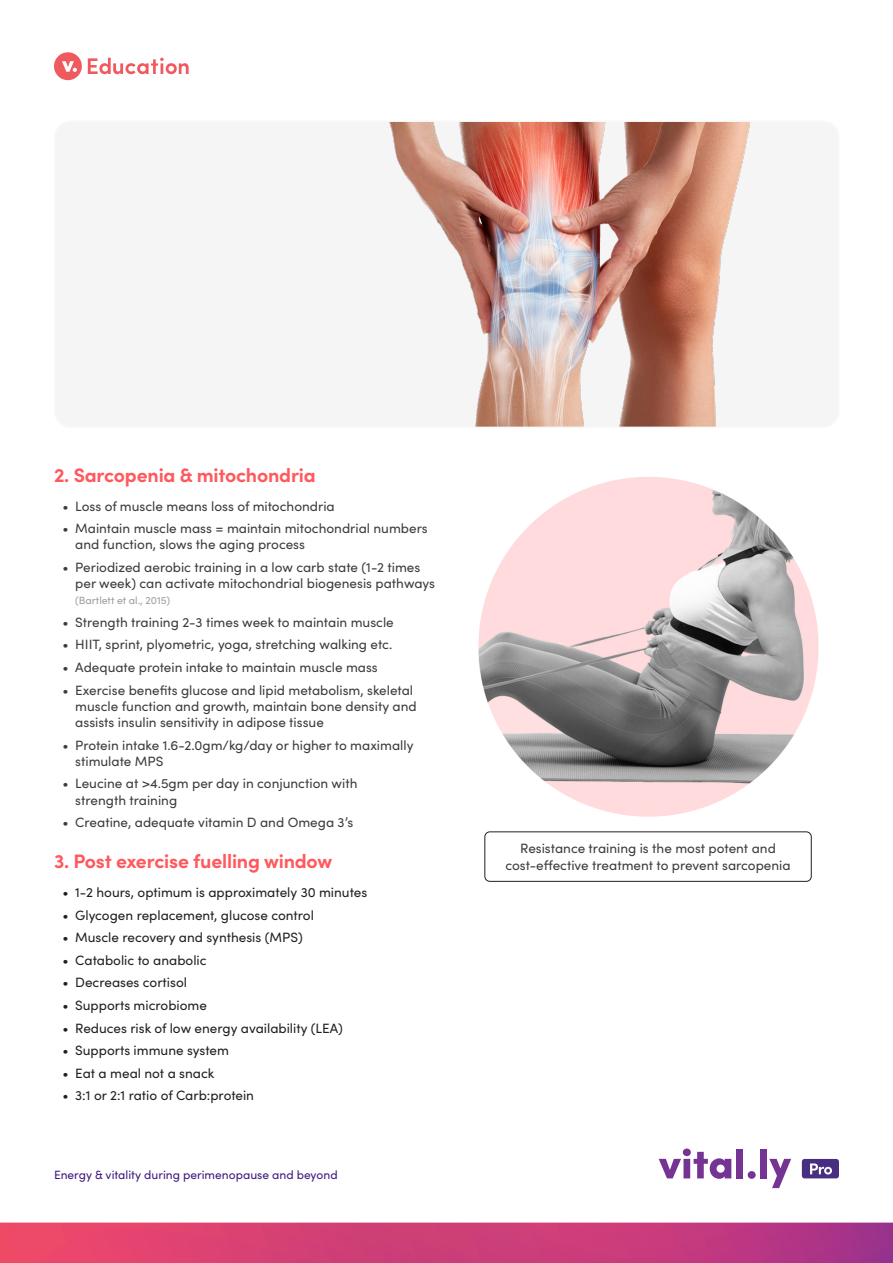
<style>
.page{position:relative;width:893px;height:1263px;background:#fff}
.page>*{position:absolute;margin:0;border:0;box-sizing:border-box;transform-origin:0 0}
.Subhead{font:700 19.5px "Sofia Pro";letter-spacing:-.01em;color:#ff595e}
.BULLETS{font:13.5px/16.2px "Sofia Pro";color:#3c3c3c}
.t1{font:13.5px "Sofia Pro";color:#231f20}
.t2{font:12px "Sofia Pro";color:#401881}
.t3{font:10.5px "Sofia Pro";color:#9d9d9d}
</style>
<div class="page">
<svg style="left:0;top:1222px;width:893px;height:41px;background:#ce407a"></svg>
<svg style="left:659px;top:1148px;width:72px;height:31px"></svg>
<div style="left:736px;top:1148px;width:7px;height:30px;background:#753393"></div>
<div style="left:748px;top:1171px;width:8px;height:8px;background:#753393;border-radius:50%"></div>
<div style="left:760px;top:1148px;width:7px;height:30px;background:#753393"></div>
<svg style="left:769px;top:1159px;width:22px;height:29px"></svg>
<div style="left:802px;top:1159px;width:37px;height:19px;background:#482e81;border-radius:3px"></div>
<svg style="left:810px;top:1163px;width:22px;height:11px"></svg>
<svg style="left:88px;top:58px;width:101px;height:16px"></svg>
<div style="left:54px;top:52px;width:28px;height:28px;background:#f05a5f;border-radius:50%"></div>
<svg style="left:62px;top:61px;width:15px;height:11px"></svg>
<div style="left:55px;top:121px;width:784px;height:306px;background:#f5f5f5;border-radius:16px"></div>
<img style="left:389px;top:123px;width:361px;height:302px">
<div style="left:54px;top:120px;width:786px;height:308px;border:2px solid #f9f9f9;border-radius:16px"></div>
<img style="left:478px;top:477px;width:341px;height:340px">
<div style="left:484px;top:831px;width:328px;height:51px;border:1px solid #231f20;border-radius:5px"></div>
<p class="Subhead" style="left:54px;top:460px;width:263px">2. Sarcopenia &amp; mitochondria</p>
<p class="BULLETS" style="left:63px;top:497px;width:274px">• Loss of muscle means loss of mitochondria</p>
<p class="BULLETS" style="left:75px;top:519px;width:354px;text-indent:-13px">• Maintain muscle mass = maintain mitochondrial numbers and function, slows the aging process</p>
<p class="BULLETS" style="left:75px;top:558px;width:361px;text-indent:-13px">• Periodized aerobic training in a low carb state (1-2 times per week) can activate mitochondrial biogenesis pathways</p>
<p class="t3" style="left:75px;top:593px;width:97px">(Bartlett et al., 2015)</p>
<p class="BULLETS" style="left:63px;top:613px;width:333px">• Strength training 2-3 times week to maintain muscle</p>
<p class="BULLETS" style="left:63px;top:636px;width:331px">• HIIT, sprint, plyometric, yoga, stretching walking etc.</p>
<p class="BULLETS" style="left:63px;top:658px;width:317px">• Adequate protein intake to maintain muscle mass</p>
<p class="BULLETS" style="left:75px;top:681px;width:343px;text-indent:-13px">• Exercise benefits glucose and lipid metabolism, skeletal muscle function and growth, maintain bone density and assists insulin sensitivity in adipose tissue</p>
<p class="BULLETS" style="left:75px;top:736px;width:340px;text-indent:-13px">• Protein intake 1.6-2.0gm/kg/day or higher to maximally stimulate MPS</p>
<p class="BULLETS" style="left:75px;top:775px;width:284px;text-indent:-13px">• Leucine at &gt;4.5gm per day in conjunction with strength training</p>
<p class="BULLETS" style="left:63px;top:813px;width:292px">• Creatine, adequate vitamin D and Omega 3’s</p>
<p class="Subhead" style="left:54px;top:846px;width:280px">3. Post exercise fuelling window</p>
<p class="t1" style="left:63px;top:882px;width:306px">• 1-2 hours, optimum is approximately 30 minutes</p>
<p class="t1" style="left:63px;top:905px;width:253px">• Glycogen replacement, glucose control</p>
<p class="t1" style="left:63px;top:928px;width:242px">• Muscle recovery and synthesis (MPS)</p>
<p class="t1" style="left:63px;top:950px;width:146px">• Catabolic to anabolic</p>
<p class="t1" style="left:63px;top:973px;width:126px">• Decreases cortisol</p>
<p class="t1" style="left:63px;top:995px;width:146px">• Supports microbiome</p>
<p class="t1" style="left:63px;top:1018px;width:282px">• Reduces risk of low energy availability (LEA)</p>
<p class="t1" style="left:63px;top:1040px;width:168px">• Supports immune system</p>
<p class="t1" style="left:63px;top:1063px;width:154px">• Eat a meal not a snack</p>
<p class="t1" style="left:63px;top:1086px;width:193px">• 3:1 or 2:1 ratio of Carb:protein</p>
<p class="t2" style="left:54px;top:1165px;width:285px">Energy &amp; vitality during perimenopause and beyond</p>
<p class="BULLETS" style="left:505px;top:840px;width:287px;text-align:center">Resistance training is the most potent and cost-effective treatment to prevent sarcopenia</p>
</div>
